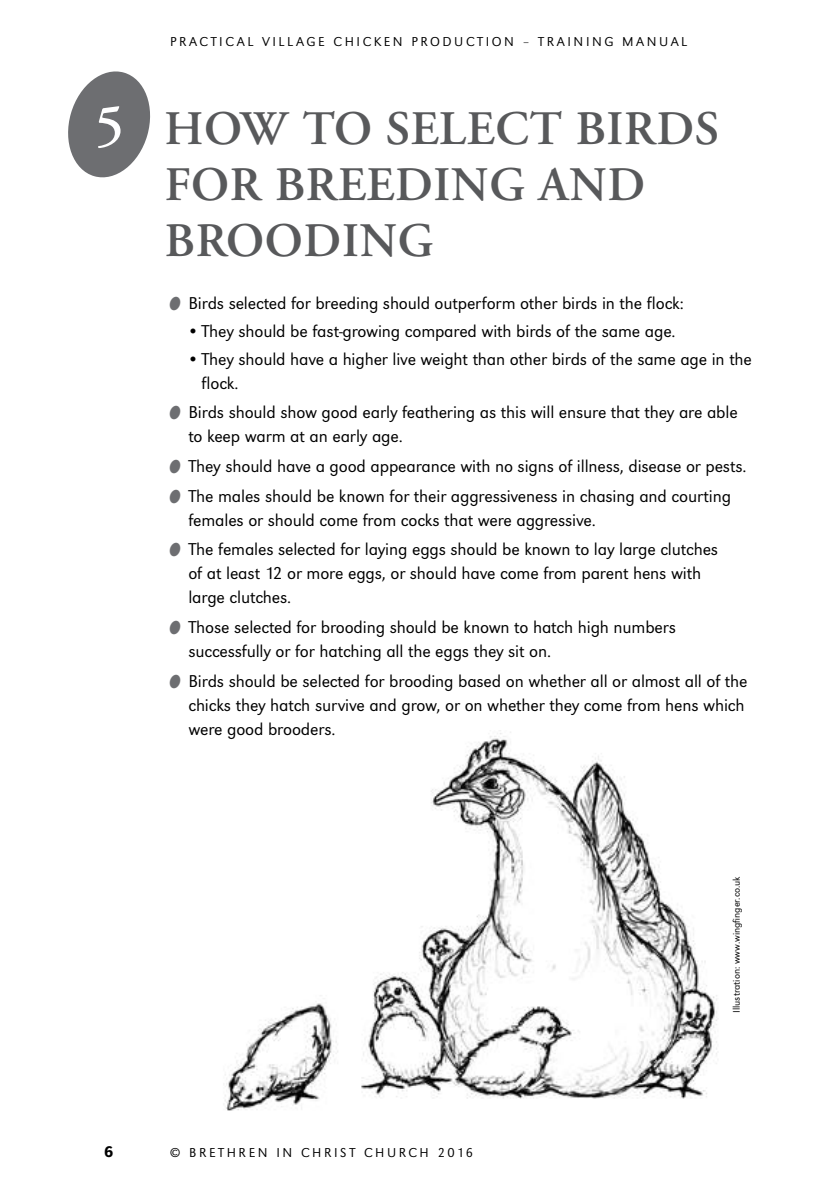
<style>
.page{position:relative;width:840px;height:1191px;background:#fff}
.page>*{position:absolute;margin:0;border:0;box-sizing:border-box;transform-origin:0 0}
.t1{font:600 48px/56px "Adobe Garamond Pro";letter-spacing:.015em;color:#58595b}
.t2{font:17.8px/24px "URW Grotesk T Ligh";letter-spacing:-.01em;color:#000}
.t3{font:500 16px "URW Grotesk T";color:#000}
.t4{font:13.4px "URW Grotesk T Ligh";letter-spacing:.19em;color:#000}
.t5{font:10px "URW Grotesk T Ligh";color:#000}
.s1{font-size:58px;color:#fff}
.s2{color:#6d6e71}
</style>
<div class="page">
<img style="left:225px;top:732px;width:492px;height:379px">
<svg style="left:68px;top:71px;width:83px;height:107px"></svg>
<p class="t4" style="left:170px;top:34px;width:518px">PRACTICAL VILLAGE CHICKEN PRODUCTION – TRAINING MANUAL</p>
<h1 class="t1" style="left:165px;top:101px;width:555px;text-indent:-70px"><span class="s1">5</span> HOW TO SELECT BIRDS<br>FOR BREEDING AND<br>BROODING</h1>
<p class="t2" style="left:168px;top:290px;width:516px"><span class="s2">●</span> Birds selected for breeding should outperform other birds in the flock:</p>
<p class="t2" style="left:187px;top:318px;width:489px">•They should be fast-growing compared with birds of the same age.</p>
<p class="t2" style="left:201px;top:346px;width:551px;text-indent:-14px">•They should have a higher live weight than other birds of the same age in the flock.</p>
<p class="t2" style="left:188px;top:400px;width:550px;text-indent:-20px"><span class="s2">●</span> Birds should show good early feathering as this will ensure that they are able to keep warm at an early age.</p>
<p class="t2" style="left:168px;top:454px;width:579px"><span class="s2">●</span> They should have a good appearance with no signs of illness, disease or pests.</p>
<p class="t2" style="left:188px;top:483px;width:544px;text-indent:-20px"><span class="s2">●</span> The males should be known for their aggressiveness in chasing and courting females or should come from cocks that were aggressive.</p>
<p class="t2" style="left:188px;top:537px;width:531px;text-indent:-20px"><span class="s2">●</span> The females selected for laying eggs should be known to lay large clutches of at least 12 or more eggs, or should have come from parent hens with large clutches.</p>
<p class="t2" style="left:188px;top:615px;width:489px;text-indent:-20px"><span class="s2">●</span> Those selected for brooding should be known to hatch high numbers successfully or for hatching all the eggs they sit on.</p>
<p class="t2" style="left:188px;top:668px;width:560px;text-indent:-20px"><span class="s2">●</span> Birds should be selected for brooding based on whether all or almost all of the chicks they hatch survive and grow, or on whether they come from hens which were good brooders.</p>
<p class="t3" style="left:104px;top:1142px;width:11px">6</p>
<p class="t4" style="left:170px;top:1144px;width:304px">© BRETHREN IN CHRIST CHURCH 2016</p>
<p class="t5" style="left:730px;top:1013px;width:138px;rotate:-90deg">Illustration: www.wingfinger.co.uk</p>
</div>
